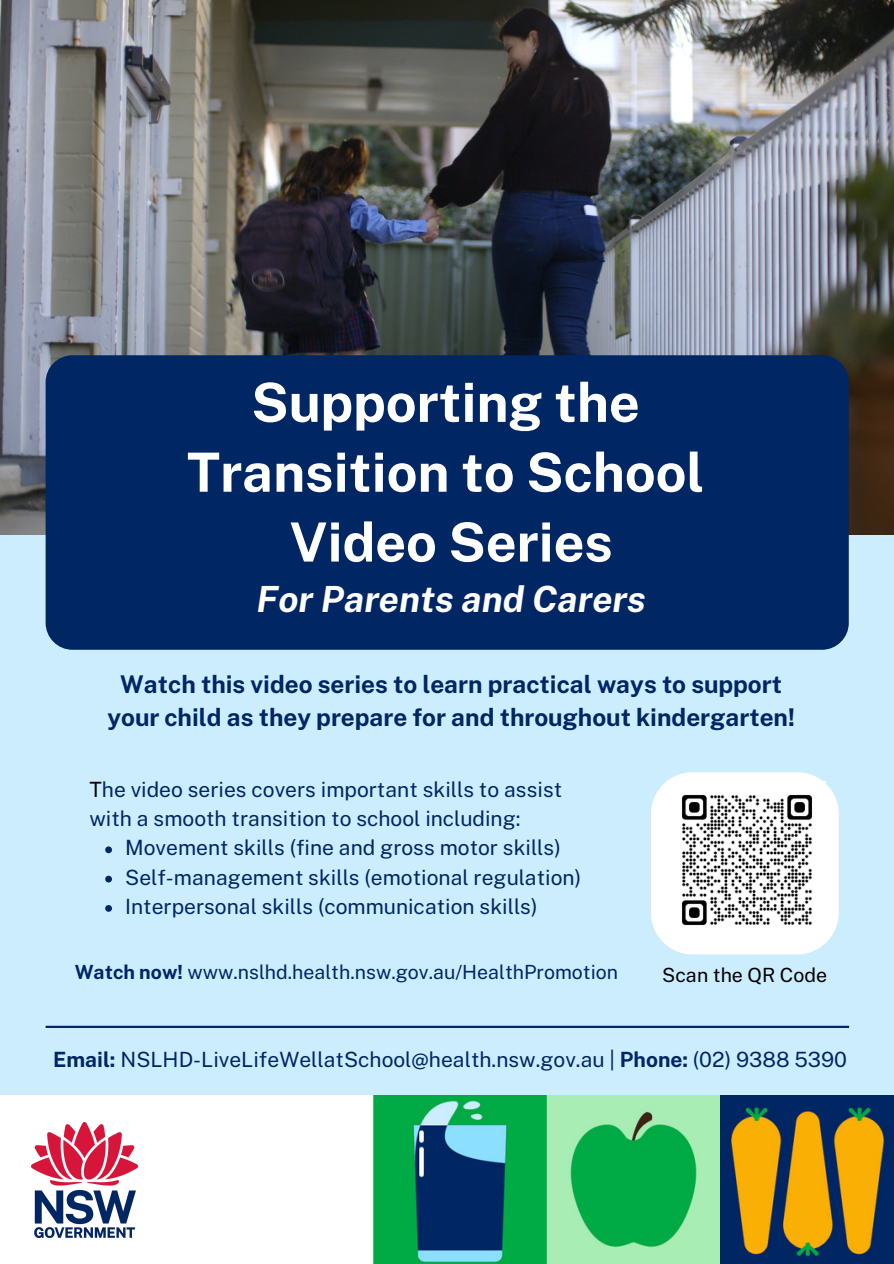
<style>
.page{position:relative;width:894px;height:1264px;background:#fff}
.page>*{position:absolute;margin:0;border:0;box-sizing:border-box;transform-origin:0 0}
.t1{font:700 54px "Public Sans";color:#fff}
.t2{font:italic 700 36px "Public Sans";color:#fff}
.t3{font:700 24.45px/33.8px "Public Sans";color:#002664;text-align:center}
.t4{font:21px/29.2px "Public Sans";color:#002664}
.t5{font:19.5px "Public Sans";color:#002664}
.t6{font:19.5px "Public Sans";color:#000}
.s1{color:#000}
.s2{font-weight:700}
</style>
<div class="page">
<div style="left:0;top:0;width:893px;height:1263px;background:#cbedfd"></div>
<img style="left:0;top:0;width:893px;height:534px">
<div style="left:46px;top:355px;width:802px;height:294px;background:#002664;border-radius:27px"></div>
<div style="left:0;top:1095px;width:893px;height:168px;background:#fff"></div>
<img style="left:32px;top:1122px;width:106px;height:115px">
<hr style="left:46px;top:1025px;width:802px;height:2px;background:#002664">
<div style="left:650px;top:772px;width:188px;height:182px;background:#fff;border-radius:42px"></div>
<img style="left:373px;top:1095px;width:520px;height:168px">
<img style="left:681px;top:781px;width:144px;height:145px">
<svg style="left:105px;top:846px;width:7px;height:7px"></svg>
<svg style="left:105px;top:875px;width:7px;height:7px"></svg>
<svg style="left:105px;top:905px;width:7px;height:6px"></svg>
<p class="t1" style="left:251px;top:370px;width:390px">Supporting the</p>
<p class="t1" style="left:187px;top:440px;width:518px">Transition to School</p>
<p class="t1" style="left:289px;top:510px;width:324px">Video Series</p>
<p class="t2" style="left:256px;top:578px;width:390px">For Parents and Carers</p>
<p class="t3" style="left:107px;top:666px;width:688px">Watch this video series to learn practical ways to support your child as they prepare for and throughout kindergarten!</p>
<p class="t4" style="left:89px;top:774px;width:474px"><span class="s1">T</span>he video series covers important skills to assist with a smooth transition to school including:</p>
<p class="t4" style="left:125px;top:833px;width:437px">Movement skills (fine and gross motor skills)</p>
<p class="t4" style="left:125px;top:862px;width:457px">Self-management skills (emotional regulation)</p>
<p class="t4" style="left:125px;top:891px;width:414px">Interpersonal skills (communication skills)</p>
<p class="t5" style="left:75px;top:960px;width:545px"><span class="s2">Watch now!</span> www.nslhd.health.nsw.gov.au/HealthPromotion</p>
<p class="t6" style="left:662px;top:963px;width:166px">Scan the QR Code</p>
<p class="t4" style="left:53px;top:1044px;width:795px"><span class="s2">Email:</span> NSLHD-LiveLifeWellatSchool@health.nsw.gov.au | <span class="s2">Phone:</span> (02) 9388 5390</p>
</div>
